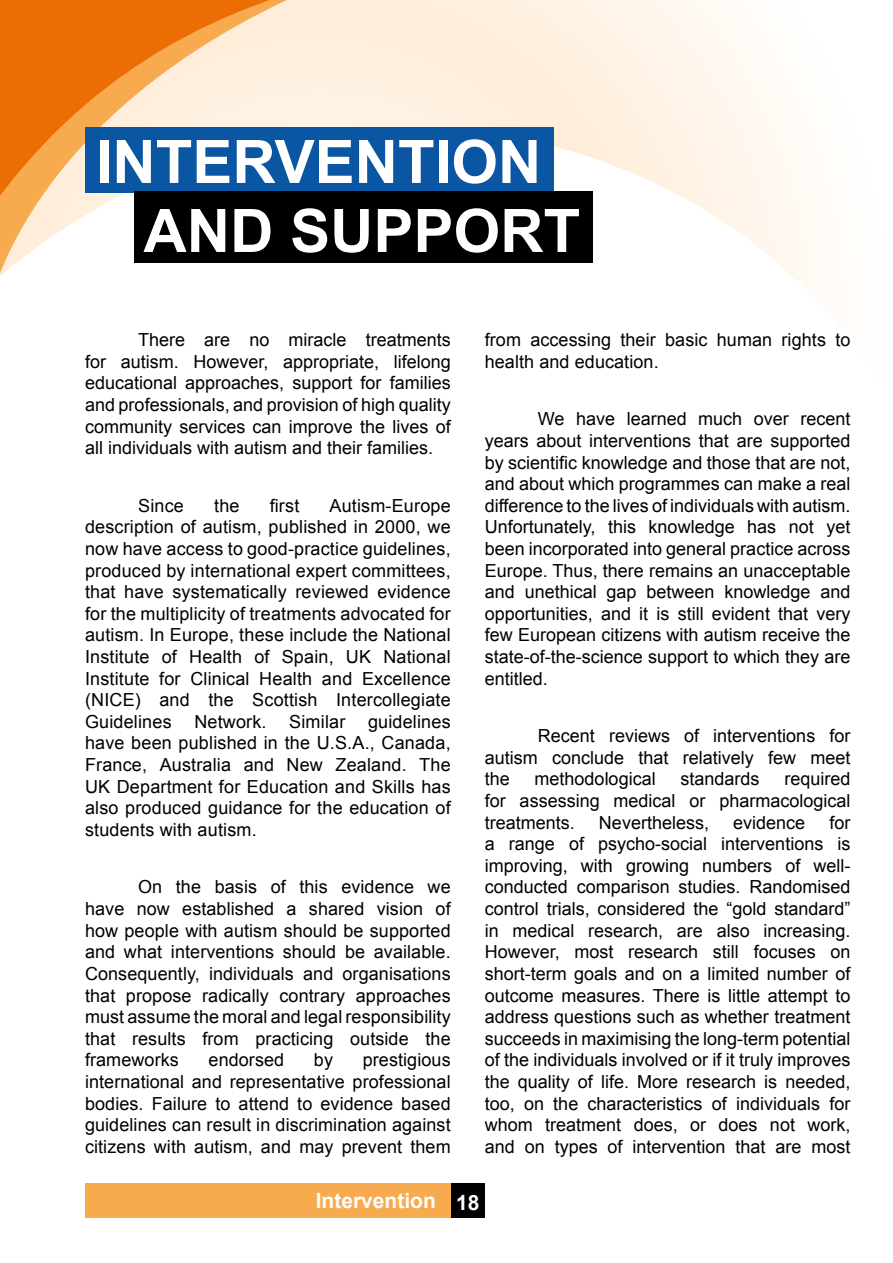
<style>
.page{position:relative;width:893px;height:1263px;background:#fff}
.page>*{position:absolute;margin:0;border:0;box-sizing:border-box;transform-origin:0 0}
.t1{font:700 60px/69px "Arial";color:#fff}
.t2{font:700 21px "Arial";color:#fff}
.t3{font:18px/21.6px "Arial";color:#000;text-align:justify}
</style>
<div class="page">
<svg style="left:315px;top:0;width:504px;height:302px"></svg>
<div style="left:451px;top:1183px;width:34px;height:34px;background:#000"></div>
<svg style="left:0;top:0;width:315px;height:276px"></svg>
<svg style="left:0;top:0;width:312px;height:213px;background:#f4a966"></svg>
<div style="left:85px;top:1183px;width:366px;height:34px;background:#f7aa4e"></div>
<div style="left:85px;top:128px;width:469px;height:65px;background:#0a56a3"></div>
<div style="left:134px;top:191px;width:458px;height:72px;background:#000"></div>
<h1 class="t1" style="left:143px;top:129px;width:438px;text-indent:-48px">INTERVENTION<br>AND SUPPORT</h1>
<p class="t3" style="left:85px;top:329px;width:367px;text-indent:53px">There are no miracle treatments for autism. However, appropriate, lifelong educational approaches, support for families and professionals, and provision of high quality community services can improve the lives of all individuals with autism and their families.</p>
<p class="t3" style="left:138px;top:495px;width:47px">Since</p>
<p class="t3" style="left:214px;top:495px;width:27px">the</p>
<p class="t3" style="left:270px;top:495px;width:31px">first</p>
<p class="t3" style="left:85px;top:495px;width:367px;text-indent:244px">Autism-Europe description of autism, published in 2000, we now have access to good-practice guidelines, produced by international expert committees, that have systematically reviewed evidence for the multiplicity of treatments advocated for autism. In Europe, these include the National Institute of Health of Spain, UK National Institute for Clinical Health and Excellence (NICE) and the Scottish Intercollegiate Guidelines</p>
<p class="t3" style="left:194px;top:711px;width:74px">Network.</p>
<p class="t3" style="left:289px;top:711px;width:58px">Similar</p>
<p class="t3" style="left:85px;top:711px;width:367px;text-indent:283px">guidelines have been published in the U.S.A., Canada, France, Australia and New Zealand. The UK Department for Education and Skills has also produced guidance for the education of students with autism.</p>
<p class="t3" style="left:85px;top:876px;width:367px;text-indent:53px">On the basis of this evidence we have now established a shared vision of how people with autism should be supported and what interventions should be available.<br>Consequently, individuals and organisations that propose radically contrary approaches must assume the moral and legal responsibility that results from practicing outside the frameworks</p>
<p class="t3" style="left:85px;top:1049px;width:367px;text-indent:278px">prestigious international and representative professional bodies. Failure to attend to evidence based guidelines can result in discrimination against citizens with autism, and may prevent them</p>
<p class="t3" style="left:209px;top:1049px;width:77px">endorsed</p>
<p class="t3" style="left:314px;top:1049px;width:21px">by</p>
<p class="t3" style="left:485px;top:329px;width:367px">from accessing their basic human rights to health and education.</p>
<p class="t3" style="left:485px;top:408px;width:367px;text-indent:53px">We have learned much over recent years about interventions that are supported by scientific knowledge and those that are not, and about which programmes can make a real difference to the lives of individuals with autism.<br>Unfortunately, this knowledge has not yet been incorporated into general practice across Europe. Thus, there remains an unacceptable and unethical gap between knowledge and opportunities, and it is still evident that very few European citizens with autism receive the state-of-the-science support to which they are entitled.</p>
<p class="t3" style="left:485px;top:725px;width:367px;text-indent:53px">Recent reviews of interventions for autism conclude that relatively few meet the</p>
<p class="t3" style="left:485px;top:768px;width:367px;text-indent:300px">required for assessing medical or pharmacological treatments.</p>
<p class="t3" style="left:535px;top:768px;width:123px">methodological</p>
<p class="t3" style="left:680px;top:768px;width:81px">standards</p>
<p class="t3" style="left:485px;top:812px;width:367px;text-indent:345px">for a range of psycho-social interventions is improving, with growing numbers of well&shy;conducted comparison studies. Randomised control trials, considered the “gold standard” in medical research, are also increasing.<br>However, most research still focuses on short-term goals and on a limited number of outcome measures. There is little attempt to address questions such as whether treatment succeeds in maximising the long-term potential of the individuals involved or if it truly improves the quality of life. More research is needed, too, on the characteristics of individuals for whom treatment does, or does not work, and on types of intervention that are most</p>
<p class="t3" style="left:599px;top:812px;width:112px">Nevertheless,</p>
<p class="t3" style="left:733px;top:812px;width:74px">evidence</p>
<p class="t2" style="left:316px;top:1186px;width:122px">Intervention</p>
<p class="t2" style="left:456px;top:1188px;width:25px">18</p>
</div>
